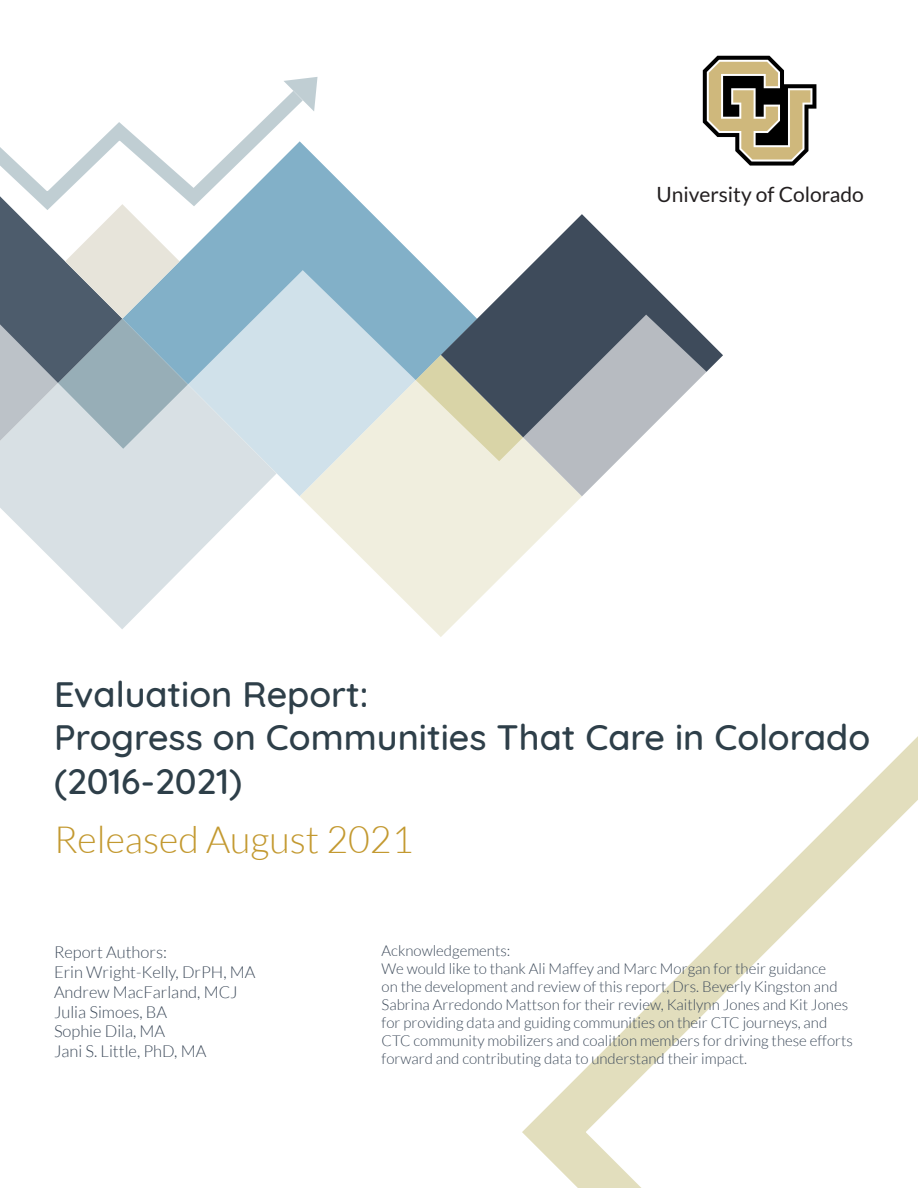
<style>
.page{position:relative;width:918px;height:1188px;background:#fff}
.page>*{position:absolute;margin:0;border:0;box-sizing:border-box;transform-origin:0 0}
.t1{font:300 37.5px "Lato";color:#c39930}
.t2{font:500 36px/43.2px "Quicksand";color:#2e3f49}
.t3{font:21px "Lato";color:#231f20}
.t4{font:300 16.5px/19.8px "Lato";color:#3e4b5b}
.t5{font:300 15px/18px "Lato";color:#3e4b5b}
</style>
<div class="page">
<svg style="left:318px;top:160px;width:110px;height:110px"></svg>
<svg style="left:526px;top:214px;width:112px;height:56px"></svg>
<svg style="left:0;top:77px;width:318px;height:193px"></svg>
<svg style="left:0;top:270px;width:723px;height:367px"></svg>
<svg style="left:522px;top:736px;width:396px;height:452px"></svg>
<img style="left:703px;top:56px;width:114px;height:109px">
<h3 class="t3" style="left:657px;top:183px;width:209px">University of Colorado</h3>
<h2 class="t2" style="left:54px;top:669px;width:818px">Evaluation Report:<br>Progress on Communities That Care in Colorado (2016-2021)</h2>
<h1 class="t1" style="left:54px;top:820px;width:361px">Released August 2021</h1>
<p class="t4" style="left:54px;top:943px;width:203px">Report Authors:<br>Erin Wright-Kelly, DrPH, MA<br>Andrew MacFarland, MCJ<br>Julia Simoes, BA<br>Sophie Dila, MA<br>Jani S. Little, PhD, MA</p>
<p class="t5" style="left:382px;top:942px;width:473px">Acknowledgements:<br>We would like to thank Ali Maffey and Marc Morgan for their guidance<br>on the development and review of this report, Drs. Beverly Kingston and Sabrina Arredondo Mattson for their review, Kaitlynn Jones and Kit Jones for providing data and guiding communities on their CTC journeys, and CTC community mobilizers and coalition members for driving these efforts forward and contributing data to understand their impact.</p>
</div>
